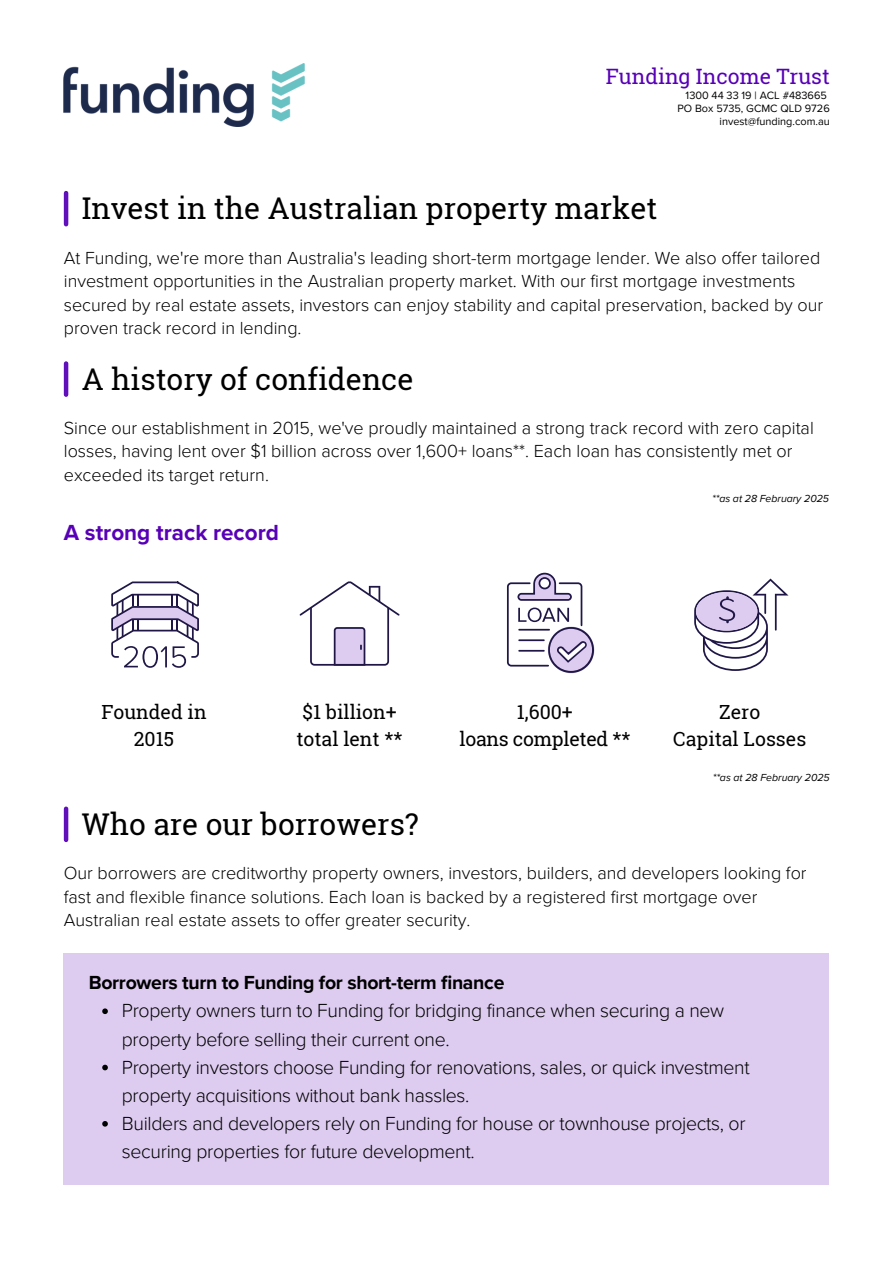
<style>
.page{position:relative;width:894px;height:1264px;background:#fff}
.page>*{position:absolute;margin:0;border:0;box-sizing:border-box;transform-origin:0 0}
.t1{font:30px "Roboto Slab";color:#000}
.t2{font:700 22.5px "Proxima Nova";color:#5800b7}
.t3{font:21.15px "Roboto Slab";color:#5800b7}
.t4{font:300 19.5px/28.2px "Proxima Nova";letter-spacing:-.015em;color:#000}
.t5{font:19.5px/27px "Roboto Slab";color:#000;text-align:center}
.t6{font:700 19.5px "Proxima Nova";letter-spacing:-.015em;color:#000}
.t7{font:300 18px/23.7px "Proxima Nova";color:#000}
.t8{font:10.95px/13px "Proxima Nova";color:#000;text-align:right}
.t9{font:italic 10.5px "Proxima Nova";color:#000}
</style>
<div class="page">
<img style="left:64px;top:64px;width:241px;height:63px">
<hr style="left:64px;top:193px;width:4px;height:31px;background:#610fbb">
<hr style="left:64px;top:363px;width:4px;height:31px;background:#610fbb">
<hr style="left:64px;top:808px;width:4px;height:32px;background:#610fbb">
<div style="left:63px;top:953px;width:765px;height:231px;background:#ddccf0"></div>
<svg style="left:102px;top:1008px;width:6px;height:6px"></svg>
<svg style="left:102px;top:1064px;width:6px;height:6px"></svg>
<svg style="left:102px;top:1121px;width:6px;height:5px"></svg>
<svg style="left:111px;top:581px;width:88px;height:86px"></svg>
<svg style="left:299px;top:581px;width:101px;height:85px"></svg>
<svg style="left:507px;top:572px;width:88px;height:102px"></svg>
<svg style="left:694px;top:578px;width:94px;height:93px"></svg>
<h3 class="t3" style="left:605px;top:62px;width:225px">Funding Income Trust</h3>
<p class="t8" style="left:685px;top:89px;width:143px">1300 44 33 19 | ACL #483665</p>
<p class="t8" style="left:677px;top:102px;width:154px">PO Box 5735, GCMC QLD 9726 invest@funding.com.au</p>
<p class="t1" style="left:82px;top:188px;width:577px">Invest in the Australian property market</p>
<p class="t7" style="left:64px;top:246px;width:760px">At Funding, we're more than Australia's leading short-term mortgage lender. We also offer tailored investment opportunities in the Australian property market. With our first mortgage investments secured by real estate assets, investors can enjoy stability and capital preservation, backed by our proven track record in lending.</p>
<p class="t1" style="left:82px;top:358px;width:333px">A history of confidence</p>
<h1 class="t7" style="left:64px;top:416px;width:751px">Since our establishment in 2015, we've proudly maintained a strong track record with zero capital losses, having lent over $1 billion across over 1,600+ loans**. Each loan has consistently met or exceeded its target return.</h1>
<h1 class="t2" style="left:64px;top:519px;width:217px">A strong track record</h1>
<p class="t9" style="left:712px;top:492px;width:118px">**as at 28 February 2025</p>
<h5 class="t5" style="left:101px;top:698px;width:107px">Founded in<br>2015</h5>
<h5 class="t5" style="left:296px;top:698px;width:108px">$1 billion+ total lent **</h5>
<h5 class="t5" style="left:673px;top:698px;width:135px">Zero<br>Capital Losses</h5>
<h5 class="t5" style="left:459px;top:698px;width:172px">1,600+<br>loans completed **</h5>
<p class="t1" style="left:82px;top:803px;width:338px">Who are our borrowers?</p>
<p class="t9" style="left:712px;top:771px;width:118px">**as at 28 February 2025</p>
<h5 class="t7" style="left:64px;top:861px;width:744px">Our borrowers are creditworthy property owners, investors, builders, and developers looking for fast and flexible finance solutions. Each loan is backed by a registered first mortgage over<br>Australian real estate assets to offer greater security.</h5>
<h5 class="t6" style="left:89px;top:971px;width:417px">Borrowers turn to Funding for short-term finance</h5>
<p class="t4" style="left:122px;top:997px;width:603px">Property owners turn to Funding for bridging finance when securing a new property before selling their current one.</p>
<h2 class="t4" style="left:122px;top:1053px;width:629px">Property investors choose Funding for renovations, sales, or quick investment property acquisitions without bank hassles.</h2>
<p class="t4" style="left:122px;top:1109px;width:625px">Builders and developers rely on Funding for house or townhouse projects, or securing properties for future development.</p>
</div>
